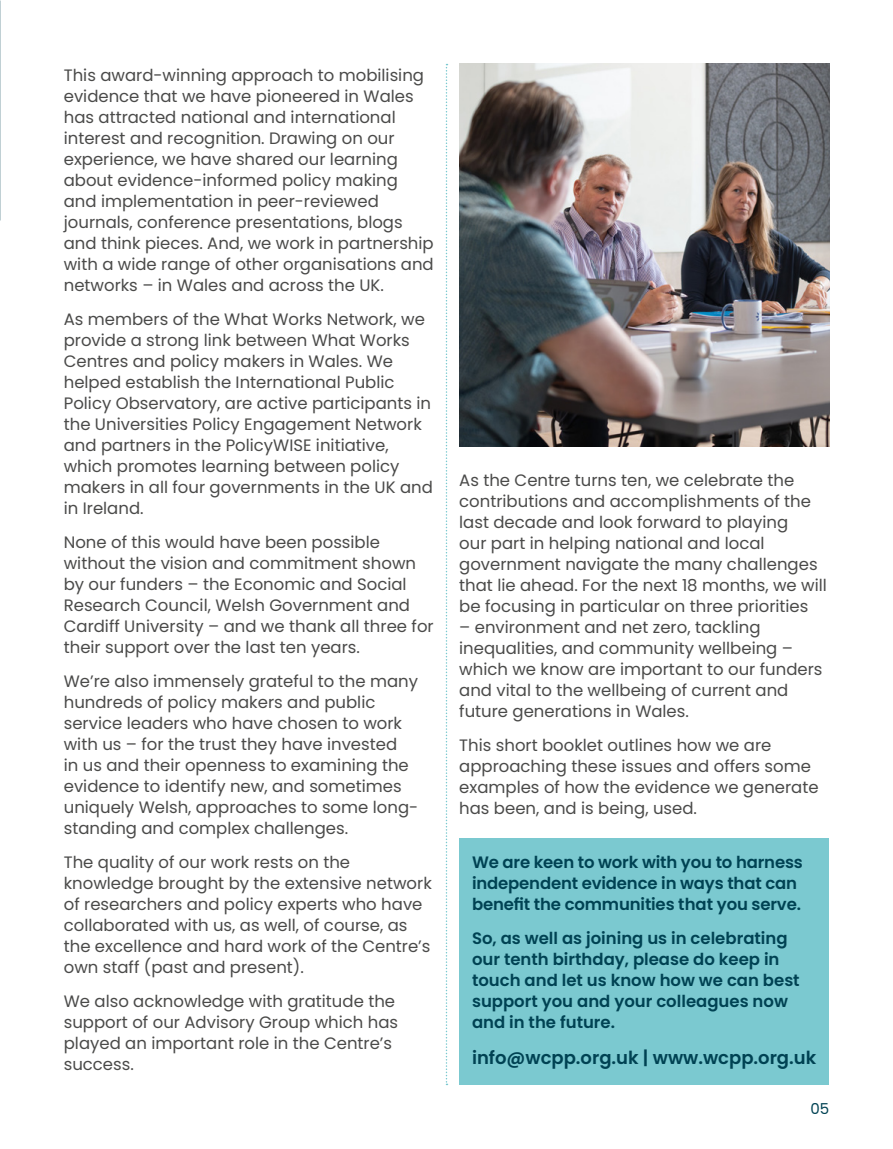
<style>
.page{position:relative;width:893px;height:1149px;background:#fff}
.page>*{position:absolute;margin:0;border:0;box-sizing:border-box;transform-origin:0 0}
.t1{font:600 18px "Poppins";color:#004253}
.t2{font:16.5px/21px "Poppins";color:#4a4a49}
.t3{font:600 16.5px/21px "Poppins";color:#004253}
.t4{font:15px "Poppins";color:#004253}
</style>
<div class="page">
<svg style="left:446px;top:64px;width:1px;height:1020px"></svg>
<div style="left:459px;top:838px;width:370px;height:246px;background:#7bc9d0"></div>
<img style="left:459px;top:64px;width:370px;height:382px">
<p class="t2" style="left:64px;top:65px;width:371px">This award-winning approach to mobilising evidence that we have pioneered in Wales has attracted national and international interest and recognition. Drawing on our experience, we have shared our learning about evidence-informed policy making and implementation in peer-reviewed journals, conference presentations, blogs and think pieces. And, we work in partnership with a wide range of other organisations and networks – in Wales and across the UK.</p>
<p class="t2" style="left:64px;top:309px;width:371px">As members of the What Works Network, we provide a strong link between What Works Centres and policy makers in Wales. We helped establish the International Public Policy Observatory, are active participants in the Universities Policy Engagement Network and partners in the PolicyWISE initiative, which promotes learning between policy makers in all four governments in the UK and in Ireland.</p>
<p class="t2" style="left:64px;top:532px;width:371px">None of this would have been possible without the vision and commitment shown by our funders – the Economic and Social Research Council, Welsh Government and Cardiff University – and we thank all three for their support over the last ten years.</p>
<p class="t2" style="left:64px;top:670px;width:356px">We’re also immensely grateful to the many hundreds of policy makers and public service leaders who have chosen to work with us – for the trust they have invested<br>in us and their openness to examining the evidence to identify new, and sometimes uniquely Welsh, approaches to some long&shy;standing and complex challenges.</p>
<p class="t2" style="left:64px;top:851px;width:370px">The quality of our work rests on the knowledge brought by the extensive network of researchers and policy experts who have collaborated with us, as well, of course, as the excellence and hard work of the Centre’s own staff (past and present).</p>
<p class="t2" style="left:64px;top:990px;width:336px">We also acknowledge with gratitude the support of our Advisory Group which has played an important role in the Centre’s success.</p>
<p class="t2" style="left:459px;top:469px;width:369px">As the Centre turns ten, we celebrate the contributions and accomplishments of the last decade and look forward to playing<br>our part in helping national and local government navigate the many challenges that lie ahead. For the next 18 months, we will be focusing in particular on three priorities</p>
<p class="t2" style="left:459px;top:616px;width:365px">– environment and net zero, tackling inequalities, and community wellbeing – which we know are important to our funders and vital to the wellbeing of current and future generations in Wales.</p>
<p class="t2" style="left:459px;top:734px;width:361px">This short booklet outlines how we are approaching these issues and offers some examples of how the evidence we generate has been, and is being, used.</p>
<p class="t3" style="left:472px;top:852px;width:332px">We are keen to work with you to harness independent evidence in ways that can benefit the communities that you serve.</p>
<p class="t3" style="left:472px;top:927px;width:329px">So, as well as joining us in celebrating our tenth birthday, please do keep in touch and let us know how we can best support you and your colleagues now and in the future.</p>
<p class="t1" style="left:472px;top:1046px;width:346px">info@wcpp.org.uk | www.wcpp.org.uk</p>
<p class="t4" style="left:810px;top:1099px;width:20px">05</p>
</div>
